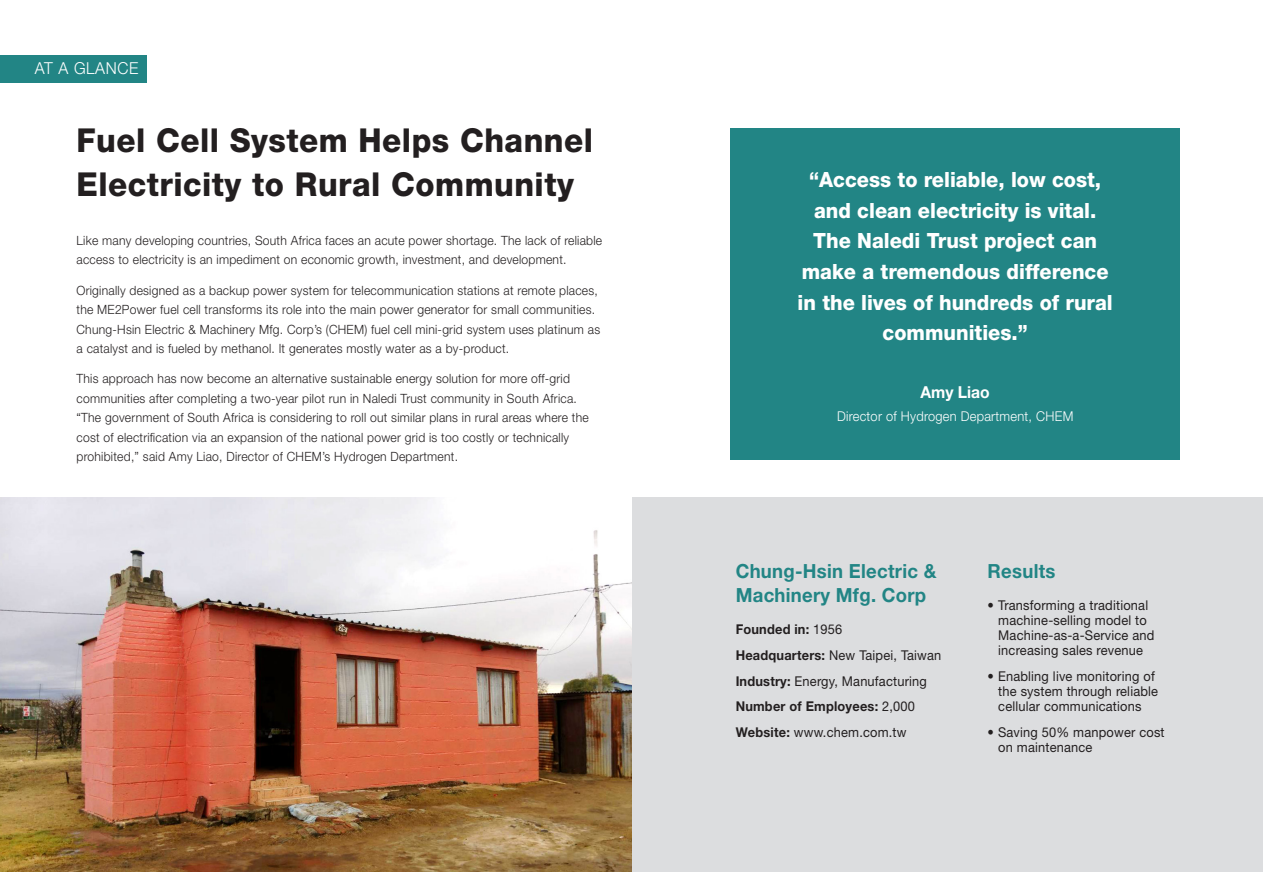
<style>
.page{position:relative;width:1263px;height:893px;background:#fff}
.page>*{position:absolute;margin:0;border:0;box-sizing:border-box;transform-origin:0 0}
.標題一{font:800 33px/43.5px "Helvetica Neue LT Std";letter-spacing:.015em;color:#231f20;scale:.95 1}
.HLigh{font:800 21px/30.6px "Helvetica Neue LT Std";color:#fff;text-align:center;scale:.95 1}
.title01{font:700 19.5px/24px "Helvetica Neue LT Std";letter-spacing:.015em;color:#228585;scale:.95 1}
.class{font:300 16.5px "Helvetica Neue LT Std";letter-spacing:.04em;color:#fff;scale:.95 1}
.HLigh-2{font:700 16.5px "Helvetica Neue LT Std";color:#fff;scale:.95 1}
.Benefits{font:13.5px/15px "Helvetica Neue LT Std";letter-spacing:.015em;color:#231f20;scale:.95 1}
.本文2{font:13.5px "Helvetica Neue LT Std";letter-spacing:.015em;color:#231f20;scale:.95 1}
.本文2-2{font:700 13.5px "Helvetica Neue LT Std";letter-spacing:.015em;color:#231f20;scale:.95 1}
.本文{font:300 13.5px "Helvetica Neue LT Std";letter-spacing:.02em;color:#fff;scale:.95 1}
.本文-2{font:300 12.75px/19.5px "Helvetica Neue LT Std";letter-spacing:.02em;color:#231f20;scale:.95 1}
.s1{font-weight:400}
.s2{font-weight:700}
</style>
<div class="page">
<div style="left:0;top:497px;width:1263px;height:375px;background:#dcdddf"></div>
<img style="left:0;top:497px;width:631px;height:375px">
<div style="left:730px;top:129px;width:450px;height:331px;background:#228585"></div>
<div style="left:0;top:55px;width:146px;height:27px;background:#228585"></div>
<p class="class" style="left:35px;top:58px;width:111px">AT A GLANCE</p>
<p class="標題一" style="left:77px;top:119px;width:545px">Fuel Cell System Helps Channel<br>Electricity to Rural Community</p>
<p class="本文-2" style="left:77px;top:230px;width:555px">Like many developing countries, South Africa faces an acute power shortage. The lack of reliable access to electricity is an impediment on economic growth, investment, and development.</p>
<p class="本文-2" style="left:77px;top:280px;width:553px">Originally designed as a backup power system for telecommunication stations at remote places, the ME2Power fuel cell transforms its role into the main power generator for small communities.<br>Chung-Hsin Electric &amp; Machinery Mfg. Corp’s (CHEM) fuel cell mini-grid system uses platinum as a catalyst and is fueled by methanol. It generates mostly water as a by-product.</p>
<p class="本文-2" style="left:77px;top:369px;width:541px">This approach has now become an alternative sustainable energy solution for more off-grid communities after completing a two-year pilot run in Naledi Trust community in South Africa. “The government of South Africa is considering to roll out similar plans in rural areas where the cost of electrification via an expansion of the national power grid is too costly or technically prohibited,” said Amy Liao, Director of CHEM’s Hydrogen Department.</p>
<p class="HLigh" style="left:797px;top:164px;width:333px">“Access to reliable, low cost, and clean electricity is vital.<br>The Naledi Trust project can make a tremendous difference in the lives of hundreds of rural communities.”</p>
<p class="HLigh-2" style="left:920px;top:382px;width:74px">Amy Liao</p>
<p class="本文" style="left:837px;top:408px;width:250px">Director of Hydrogen Department, CHEM</p>
<p class="title01" style="left:736px;top:559px;width:213px">Chung-Hsin Electric &amp;<br>Machinery Mfg. Corp</p>
<p class="本文2-2" style="left:736px;top:621px;width:114px">Founded in: <span class="s1">1956</span></p>
<p class="本文2" style="left:736px;top:647px;width:218px"><span class="s2">Headquarters:</span> New Taipei, Taiwan</p>
<p class="本文2" style="left:736px;top:673px;width:203px"><span class="s2">Industry:</span> Energy, Manufacturing</p>
<p class="本文2-2" style="left:736px;top:698px;width:190px">Number of Employees: <span class="s1">2,000</span></p>
<p class="本文2" style="left:736px;top:724px;width:181px"><span class="s2">Website:</span> www.chem.com.tw</p>
<p class="title01" style="left:988px;top:559px;width:73px">Results</p>
<p class="Benefits" style="left:998px;top:598px;width:166px;text-indent:-11px">• Transforming a traditional machine-selling model to<br>Machine-as-a-Service and increasing sales revenue</p>
<p class="Benefits" style="left:998px;top:669px;width:170px;text-indent:-11px">• Enabling live monitoring of the system through reliable cellular communications</p>
<p class="Benefits" style="left:998px;top:724px;width:177px;text-indent:-11px">• Saving 50% manpower cost on maintenance</p>
</div>
